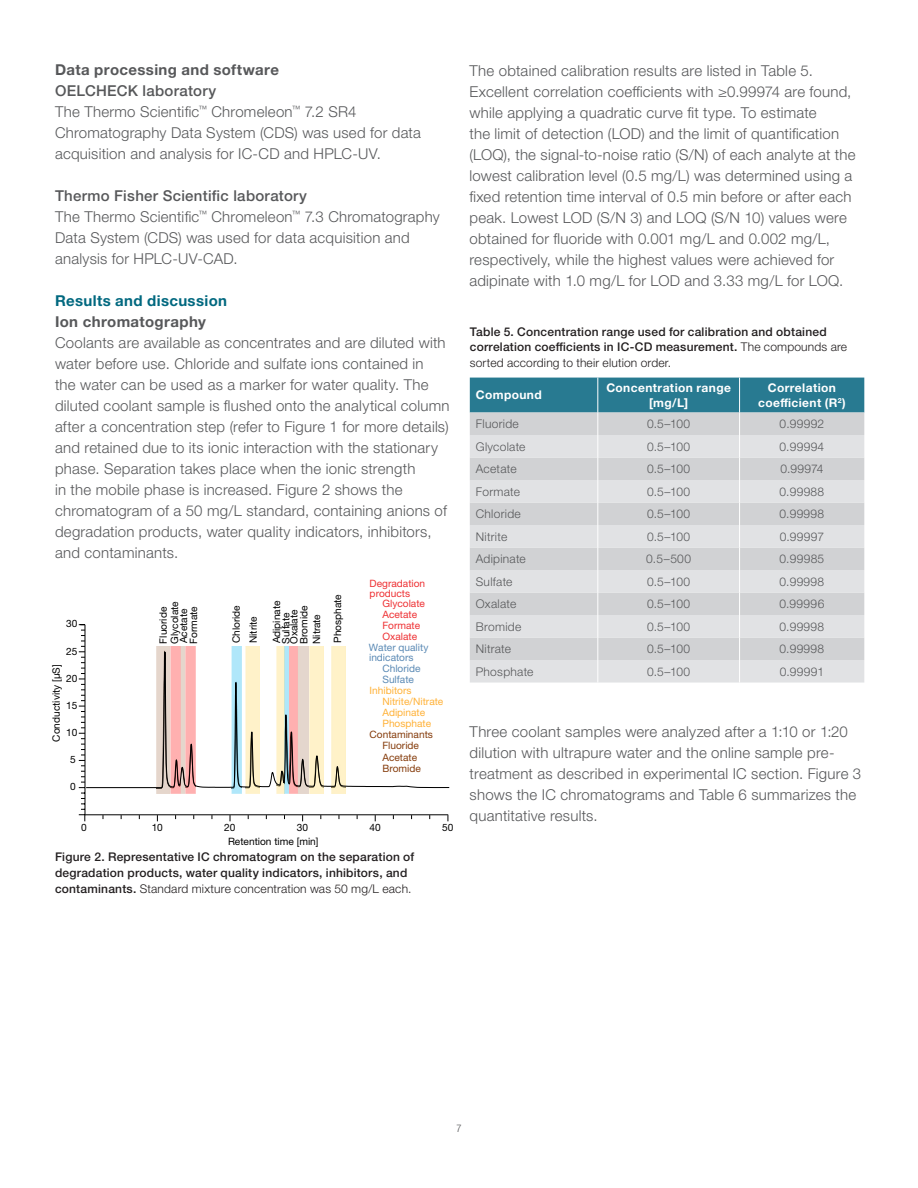
<style>
.page{position:relative;width:918px;height:1188px;background:#fff}
.page>*{position:absolute;margin:0;border:0;box-sizing:border-box;transform-origin:0 0}
.t1{font:300 15px/21px "Helvetica Neue LTW1 G";letter-spacing:.015em;color:#57585a}
.t2{font:700 15px "Helvetica Neue LTW1 G";letter-spacing:.025em;color:#57585a}
.t3{font:700 15px "Helvetica Neue LTW1 G";letter-spacing:.025em;color:#00687f}
.t4{font:500 12px/15.8px "Helvetica Neue LTW1 G";letter-spacing:.02em;color:#231f20}
.t5{font:300 12px "Helvetica Neue LTW1 G";letter-spacing:.025em;color:#57585a}
.t6{font:700 12px/14.4px "Helvetica Neue LTW1 G";letter-spacing:.03em;color:#fff;text-align:center}
.t7{font:300 condensed 10.5px "Helvetica Neue LTW1 G";color:#57585a}
.t8{font:10.2px/20.4px "Helvetica Neue LTW1 G";color:#000}
.t9{font:10.2px/11.1px "Helvetica Neue LTW1 G";color:#ee3134}
.t10{font:10.2px/11.1px "Helvetica Neue LTW1 G";color:#ffb238}
.t11{font:10.2px/20.5px "Helvetica Neue LTW1 G";color:#5b8ab5;text-align:center}
.t12{font:10.2px/11.1px "Helvetica Neue LTW1 G";color:#853c0c;text-align:center}
.s1{font-weight:500}
.s2{font-weight:300}
</style>
<div class="page">
<hr style="left:85px;top:814px;width:363px;height:1px;background:#000">
<svg style="left:78px;top:624px;width:8px;height:197px"></svg>
<img style="left:277px;top:789px;width:47px;height:4px">
<div style="left:170px;top:646px;width:11px;height:147px;background:#ffb0b0"></div>
<img style="left:231px;top:789px;width:10px;height:4px">
<img style="left:331px;top:789px;width:14px;height:4px">
<svg style="left:85px;top:624px;width:365px;height:165px"></svg>
<svg style="left:470px;top:378px;width:394px;height:305px;background:#c5cfd3"></svg>
<p class="t2" style="left:55px;top:60px;width:226px">Data processing and software</p>
<p class="t1" style="left:55px;top:80px;width:368px"><span class="s1">OELCHECK laboratory<br></span>The Thermo Scientific<sup>™</sup> Chromeleon<sup>™</sup> 7.2 SR4<br>Chromatography Data System (CDS) was used for data acquisition and analysis for IC-CD and HPLC-UV.</p>
<p class="t1" style="left:55px;top:185px;width:386px"><span class="s1">Thermo Fisher Scientific laboratory<br></span>The Thermo Scientific<sup>™</sup> Chromeleon<sup>™</sup> 7.3 Chromatography Data System (CDS) was used for data acquisition and analysis for HPLC-UV-CAD.</p>
<p class="t3" style="left:55px;top:291px;width:174px">Results and discussion</p>
<p class="t2" style="left:55px;top:312px;width:152px">Ion chromatography</p>
<p class="t1" style="left:55px;top:332px;width:396px">Coolants are available as concentrates and are diluted with water before use. Chloride and sulfate ions contained in<br>the water can be used as a marker for water quality. The diluted coolant sample is flushed onto the analytical column after a concentration step (refer to Figure 1 for more details) and retained due to its ionic interaction with the stationary phase. Separation takes place when the ionic strength<br>in the mobile phase is increased. Figure 2 shows the chromatogram of a 50 mg/L standard, containing anions of degradation products, water quality indicators, inhibitors, and contaminants.</p>
<p class="t8" style="left:66px;top:614px;width:13px">30</p>
<p class="t8" style="left:66px;top:641px;width:13px">25</p>
<p class="t8" style="left:46px;top:742px;width:79px;rotate:-90deg">Conductivity [µS]</p>
<p class="t8" style="left:66px;top:668px;width:13px">20</p>
<p class="t8" style="left:66px;top:695px;width:13px">15</p>
<p class="t8" style="left:66px;top:722px;width:13px">10</p>
<p class="t8" style="left:70px;top:749px;width:7px">5</p>
<p class="t8" style="left:70px;top:776px;width:7px">0</p>
<p class="t8" style="left:228px;top:643px;width:40px;line-height:16.8px;rotate:-90deg">Chloride<br>Nitrite</p>
<p class="t8" style="left:266px;top:643px;width:44px;rotate:-90deg">Adipinate</p>
<p class="t8" style="left:306px;top:644px;width:51px;line-height:21px;rotate:-90deg">Nitrate<br>Phosphate</p>
<p class="t8" style="left:165px;top:644px;width:44px;line-height:19.2px;rotate:-90deg">Glycolate<br>Formate</p>
<p class="t8" style="left:284px;top:644px;width:36px;rotate:-90deg">Oxalate</p>
<p class="t8" style="left:153px;top:644px;width:38px;rotate:-90deg">Fluoride<br>Acetate</p>
<p class="t8" style="left:293px;top:644px;width:40px;rotate:-90deg">Bromide</p>
<p class="t8" style="left:276px;top:644px;width:33px;rotate:-90deg">Sulfate</p>
<p class="t9" style="left:370px;top:578px;width:57px;line-height:10.1px">Degradation products</p>
<p class="t9" style="left:382px;top:597px;width:44px">Glycolate<br>Acetate<br>Formate<br>Oxalate</p>
<p class="t11" style="left:369px;top:637px;width:61px">Water quality<br>Chloride</p>
<p class="t11" style="left:382px;top:669px;width:33px">Sulfate</p>
<p class="t10" style="left:382px;top:685px;width:62px;text-indent:-13px">Inhibitors<br>Nitrite/Nitrate<br>Adipinate<br>Phosphate</p>
<p class="t12" style="left:370px;top:729px;width:65px">Contaminants<br>Fluoride<br>Acetate<br>Bromide</p>
<p class="t11" style="left:369px;top:647px;width:46px">indicators</p>
<p class="t8" style="left:81px;top:817px;width:7px">0</p>
<p class="t8" style="left:152px;top:817px;width:13px">10</p>
<p class="t8" style="left:224px;top:817px;width:13px">20</p>
<p class="t8" style="left:297px;top:817px;width:13px">30</p>
<p class="t8" style="left:370px;top:817px;width:13px">40</p>
<p class="t8" style="left:442px;top:817px;width:13px">50</p>
<p class="t8" style="left:228px;top:831px;width:92px">Retention time [min]</p>
<p class="t4" style="left:55px;top:849px;width:361px">Figure 2. Representative IC chromatogram on the separation of degradation products, water quality indicators, inhibitors, and contaminants. <span class="s2">Standard mixture concentration was 50 mg/L each.</span></p>
<p class="t1" style="left:470px;top:60px;width:388px">The obtained calibration results are listed in Table 5.<br>Excellent correlation coefficients with ≥0.99974 are found, while applying a quadratic curve fit type. To estimate<br>the limit of detection (LOD) and the limit of quantification (LOQ), the signal-to-noise ratio (S/N) of each analyte at the lowest calibration level (0.5 mg/L) was determined using a fixed retention time interval of 0.5 min before or after each peak. Lowest LOD (S/N 3) and LOQ (S/N 10) values were obtained for fluoride with 0.001 mg/L and 0.002 mg/L, respectively, while the highest values were achieved for adipinate with 1.0 mg/L for LOD and 3.33 mg/L for LOQ.</p>
<p class="t4" style="left:470px;top:323px;width:379px">Table 5. Concentration range used for calibration and obtained correlation coefficients in IC-CD measurement. <span class="s2">The compounds are sorted according to their elution order.</span></p>
<p class="t6" style="left:476px;top:388px;width:67px">Compound</p>
<p class="t6" style="left:606px;top:381px;width:126px">Concentration range [mg/L]</p>
<p class="t6" style="left:758px;top:381px;width:89px">Correlation coefficient (R<sup>2</sup>)</p>
<p class="t5" style="left:476px;top:416px;width:44px">Fluoride</p>
<p class="t5" style="left:647px;top:416px;width:45px">0.5–100</p>
<p class="t5" style="left:780px;top:416px;width:46px">0.99992</p>
<p class="t5" style="left:476px;top:439px;width:51px">Glycolate</p>
<p class="t5" style="left:647px;top:439px;width:45px">0.5–100</p>
<p class="t5" style="left:780px;top:439px;width:46px">0.99994</p>
<p class="t5" style="left:476px;top:461px;width:42px">Acetate</p>
<p class="t5" style="left:647px;top:461px;width:45px">0.5–100</p>
<p class="t5" style="left:780px;top:461px;width:44px">0.99974</p>
<p class="t5" style="left:476px;top:484px;width:46px">Formate</p>
<p class="t5" style="left:647px;top:484px;width:45px">0.5–100</p>
<p class="t5" style="left:780px;top:484px;width:46px">0.99988</p>
<p class="t5" style="left:476px;top:506px;width:47px">Chloride</p>
<p class="t5" style="left:647px;top:506px;width:45px">0.5–100</p>
<p class="t5" style="left:780px;top:506px;width:46px">0.99998</p>
<p class="t5" style="left:476px;top:529px;width:33px">Nitrite</p>
<p class="t5" style="left:647px;top:529px;width:45px">0.5–100</p>
<p class="t5" style="left:780px;top:529px;width:46px">0.99997</p>
<p class="t5" style="left:476px;top:551px;width:52px">Adipinate</p>
<p class="t5" style="left:646px;top:551px;width:46px">0.5–500</p>
<p class="t5" style="left:780px;top:551px;width:46px">0.99985</p>
<p class="t5" style="left:476px;top:574px;width:38px">Sulfate</p>
<p class="t5" style="left:647px;top:574px;width:45px">0.5–100</p>
<p class="t5" style="left:780px;top:574px;width:46px">0.99998</p>
<p class="t5" style="left:476px;top:596px;width:42px">Oxalate</p>
<p class="t5" style="left:647px;top:596px;width:45px">0.5–100</p>
<p class="t5" style="left:780px;top:596px;width:46px">0.99996</p>
<p class="t5" style="left:476px;top:619px;width:47px">Bromide</p>
<p class="t5" style="left:647px;top:619px;width:45px">0.5–100</p>
<p class="t5" style="left:780px;top:619px;width:46px">0.99998</p>
<p class="t5" style="left:476px;top:641px;width:37px">Nitrate</p>
<p class="t5" style="left:647px;top:641px;width:45px">0.5–100</p>
<p class="t5" style="left:780px;top:641px;width:46px">0.99998</p>
<p class="t5" style="left:476px;top:664px;width:59px">Phosphate</p>
<p class="t5" style="left:647px;top:664px;width:45px">0.5–100</p>
<p class="t5" style="left:780px;top:664px;width:46px">0.99991</p>
<p class="t1" style="left:470px;top:721px;width:393px">Three coolant samples were analyzed after a 1:10 or 1:20 dilution with ultrapure water and the online sample pre&shy;treatment as described in experimental IC section. Figure 3 shows the IC chromatograms and Table 6 summarizes the quantitative results.</p>
<p class="t7" style="left:456px;top:1122px;width:7px">7</p>
</div>
